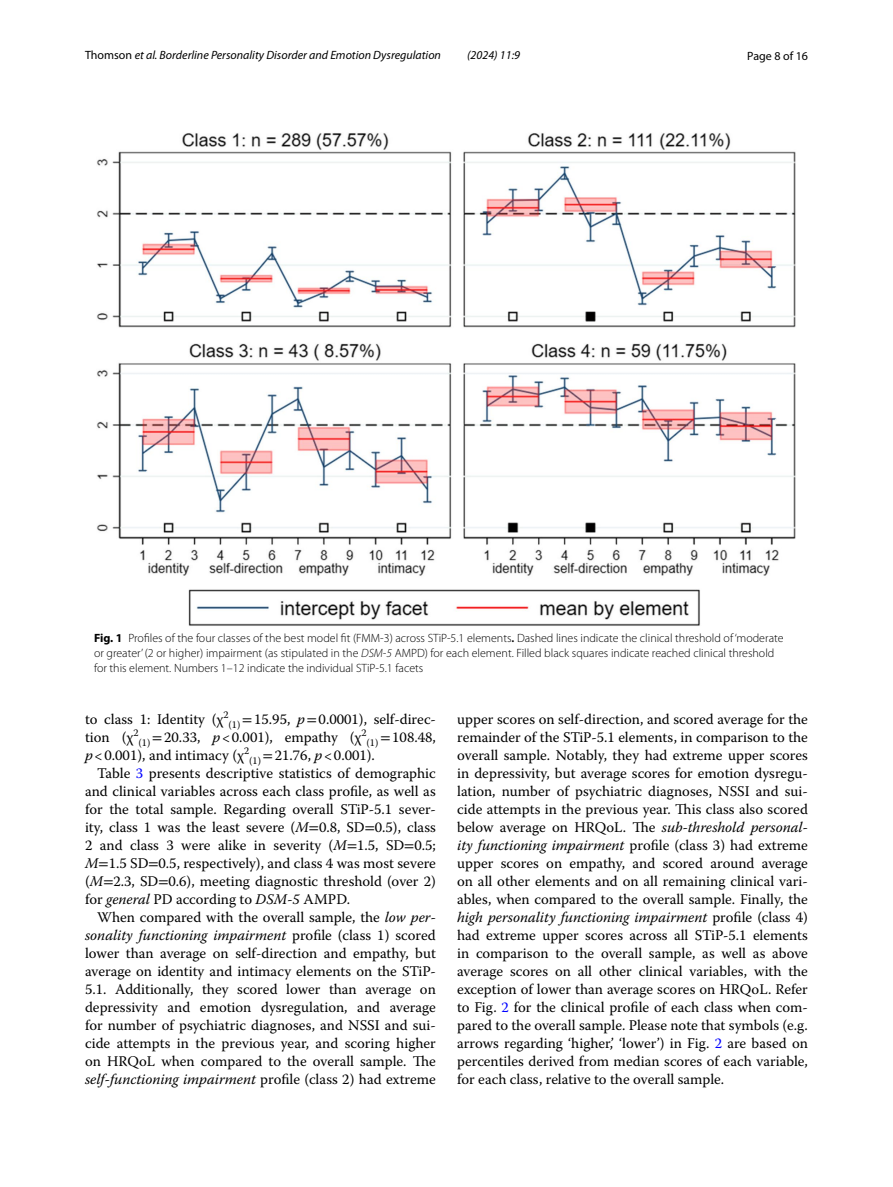
<style>
.page{position:relative;width:893px;height:1187px;background:#fff}
.page>*{position:absolute;margin:0;border:0;box-sizing:border-box;transform-origin:0 0}
.t1{font:14.7px/18px "Warnock Pro";color:#000;text-align:justify}
.t2{font:300 12px/15px "Myriad Pro";color:#000}
.t3{font:italic 12px "Myriad Pro";color:#000}
.t4{font:12px "Myriad Pro";color:#000}
.s1{font-style:normal}
.s2{font-weight:700}
.s3{font-weight:600}
.s4{font-style:italic}
.s5{font-family:"STIX"}
.s6{color:#00f}
</style>
<div class="page">
<img style="left:97px;top:133px;width:699px;height:493px">
<p class="t3" style="left:85px;top:48px;width:357px"><span class="s1">Thomson</span> et al. Borderline Personality Disorder and Emotion Dysregulation</p>
<p class="t3" style="left:467px;top:48px;width:54px">(2024) 11:9</p>
<p class="t4" style="left:747px;top:48px;width:62px">Page 8 of 16</p>
<p class="t2" style="left:94px;top:630px;width:691px"><span class="s2">Fig. 1</span> Profiles of the four classes of the best model fit (FMM-3) across STiP-5.1 elements<span class="s3">.</span> Dashed lines indicate the clinical threshold of ‘moderate or greater’ (2 or higher) impairment (as stipulated in the <span class="s4">DSM-5</span> AMPD) for each element. Filled black squares indicate reached clinical threshold for this element. Numbers 1–12 indicate the individual STiP-5.1 facets</p>
<p class="t1" style="left:85px;top:710px;width:352px">to class 1: Identity (χ<sup>2</sup><sub>(1)</sub> <span class="s5">=</span>15.95, <span class="s4">p</span><span class="s5">=</span>0.0001), self-direc&shy;tion (χ<sup>2</sup><sub>(1)</sub> <span class="s5">=</span>20.33, <span class="s4">p</span>&lt;0.001), empathy (χ<sup>2</sup><sub>(1)</sub> <span class="s5">=</span>108.48, <span class="s4">p</span>&lt;0.001), and intimacy (χ<sup>2</sup><sub>(1)</sub> <span class="s5">=</span>21.76, <span class="s4">p</span>&lt;0.001).</p>
<p class="t1" style="left:85px;top:764px;width:352px;text-indent:12px">Table <span class="s6">3</span> presents descriptive statistics of demographic and clinical variables across each class profile, as well as for the total sample. Regarding overall STiP-5.1 sever&shy;ity, class 1 was the least severe (<span class="s4">M</span><span class="s5">=</span>0.8, SD<span class="s5">=</span>0.5), class 2 and class 3 were alike in severity (<span class="s4">M</span><span class="s5">=</span>1.5, SD<span class="s5">=</span>0.5; <span class="s4">M</span><span class="s5">=</span>1.5 SD<span class="s5">=</span>0.5, respectively), and class 4 was most severe (<span class="s4">M</span><span class="s5">=</span>2.3, SD<span class="s5">=</span>0.6), meeting diagnostic threshold (over 2) for <span class="s4">general</span> PD according to <span class="s4">DSM-5</span> AMPD.</p>
<p class="t1" style="left:85px;top:908px;width:352px;text-indent:12px">When compared with the overall sample, the <span class="s4">low per&shy;sonality functioning impairment</span> profile (class 1) scored lower than average on self-direction and empathy, but average on identity and intimacy elements on the STiP-5.1. Additionally, they scored lower than average on depressivity and emotion dysregulation, and average for number of psychiatric diagnoses, and NSSI and sui&shy;cide attempts in the previous year, and scoring higher on HRQoL when compared to the overall sample. The <span class="s4">self-functioning impairment</span> profile (class 2) had extreme</p>
<p class="t1" style="left:457px;top:710px;width:352px">upper scores on self-direction, and scored average for the remainder of the STiP-5.1 elements, in comparison to the overall sample. Notably, they had extreme upper scores in depressivity, but average scores for emotion dysregu&shy;lation, number of psychiatric diagnoses, NSSI and sui&shy;cide attempts in the previous year. This class also scored below average on HRQoL. The <span class="s4">sub-threshold personal&shy;ity functioning impairment</span> profile (class 3) had extreme upper scores on empathy, and scored around average on all other elements and on all remaining clinical vari&shy;ables, when compared to the overall sample. Finally, the <span class="s4">high personality functioning impairment</span> profile (class 4) had extreme upper scores across all STiP-5.1 elements in comparison to the overall sample, as well as above average scores on all other clinical variables, with the exception of lower than average scores on HRQoL. Refer to Fig. <span class="s6">2</span> for the clinical profile of each class when com&shy;pared to the overall sample. Please note that symbols (e.g. arrows regarding ‘higher,’ ‘lower’) in Fig. <span class="s6">2</span> are based on percentiles derived from median scores of each variable, for each class, relative to the overall sample.</p>
</div>
